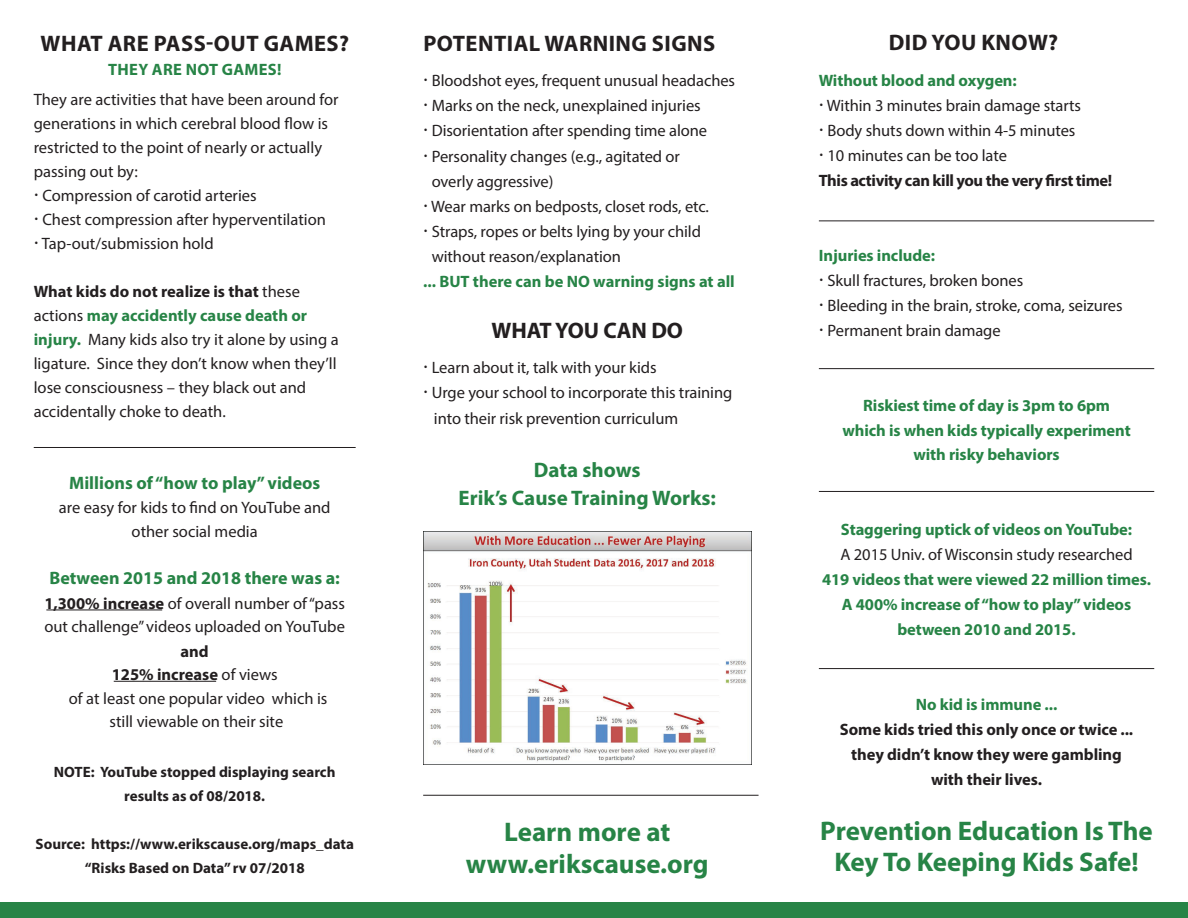
<style>
.page{position:relative;width:1188px;height:918px;background:#fff}
.page>*{position:absolute;margin:0;border:0;box-sizing:border-box;transform-origin:0 0}
.t1{font:700 27px/31.2px "Myriad Pro";color:#278446;text-align:center}
.t2{font:700 22.5px "Myriad Pro";letter-spacing:.02em;color:#231f20}
.t3{font:700 22.5px "Myriad Pro";letter-spacing:-.005em;color:#231f20}
.t4{font:700 21px/28.2px "Myriad Pro";color:#278446;text-align:center}
.t5{font:700 18px "Myriad Pro";color:#278446}
.t6{font:16.5px/25.2px "Myriad Pro";letter-spacing:-.005em;color:#231f20}
.t7{font:700 16.5px/24.9px "Myriad Pro";letter-spacing:-.005em;color:#278446;text-align:center}
.t8{font:700 16.5px/24.9px "Myriad Pro";letter-spacing:-.005em;color:#231f20;text-align:center}
.t9{font:700 16.5px "Myriad Pro";letter-spacing:-.025em;color:#231f20}
.t10{font:700 16.5px "Myriad Pro";letter-spacing:.02em;color:#278446}
.t11{font:700 15px/24px "Myriad Pro";color:#231f20;text-align:center}
.s1{font-weight:700}
.s2{font-weight:700;color:#278446}
</style>
<div class="page">
<hr style="left:114px;top:681px;width:102px;height:1px;background:#231f20">
<hr style="left:46px;top:610px;width:116px;height:1px;background:#231f20">
<img style="left:423px;top:531px;width:328px;height:234px">
<hr style="left:819px;top:368px;width:335px;height:1px;background:#231f20">
<hr style="left:819px;top:491px;width:335px;height:1px;background:#231f20">
<hr style="left:819px;top:668px;width:335px;height:1px;background:#231f20">
<hr style="left:423px;top:795px;width:336px;height:1px;background:#231f20">
<hr style="left:819px;top:220px;width:335px;height:1px;background:#231f20">
<hr style="left:34px;top:447px;width:322px;height:1px;background:#231f20">
<div style="left:0;top:903px;width:1188px;height:15px;background:#278446"></div>
<h2 class="t2" style="left:41px;top:28px;width:310px">WHAT ARE PASS-OUT GAMES?</h2>
<p class="t10" style="left:108px;top:58px;width:175px">THEY ARE NOT GAMES!</p>
<p class="t6" style="left:34px;top:86px;width:306px">They are activities that have been around for</p>
<p class="t6" style="left:34px;top:110px;width:296px">generations in which cerebral blood flow is</p>
<p class="t6" style="left:34px;top:134px;width:290px">restricted to the point of nearly or actually</p>
<p class="t6" style="left:34px;top:158px;width:106px">passing out by:</p>
<p class="t6" style="left:42px;top:182px;width:216px">Compression of carotid arteries</p>
<p class="t6" style="left:42px;top:206px;width:285px">Chest compression after hyperventilation</p>
<p class="t6" style="left:42px;top:230px;width:174px">Tap-out/submission hold</p>
<p class="t6" style="left:34px;top:279px;width:307px;line-height:24px"><span class="s1">What kids do not realize is that</span> these actions <span class="s2">may accidently cause death or injury.</span> Many kids also try it alone by using a ligature. Since they don’t know when they’ll lose consciousness – they black out and accidentally choke to death.</p>
<p class="t5" style="left:69px;top:471px;width:253px">Millions of “how to play” videos</p>
<p class="t6" style="left:59px;top:495px;width:273px;line-height:24px;text-align:center">are easy for kids to find on YouTube and other social media</p>
<p class="t5" style="left:49px;top:566px;width:292px">Between 2015 and 2018 there was a:</p>
<p class="t6" style="left:44px;top:592px;width:302px;line-height:23.1px"><span class="s1">1,300% increase</span> of overall number of “pass out challenge” videos uploaded on YouTube</p>
<p class="t6" style="left:69px;top:639px;width:260px;line-height:23.5px;text-align:center"><span class="s1">and<br>125% increase</span> of views<br>of at least one popular video which is still viewable on their site</p>
<p class="t11" style="left:54px;top:759px;width:283px">NOTE: YouTube stopped displaying search results as of 08/2018.</p>
<p class="t11" style="left:35px;top:831px;width:320px">Source: https://www.erikscause.org/maps_data “Risks Based on Data” rv 07/2018</p>
<h2 class="t2" style="left:423px;top:28px;width:293px">POTENTIAL WARNING SIGNS</h2>
<p class="t6" style="left:431px;top:68px;width:305px">Bloodshot eyes, frequent unusual headaches Marks on the neck, unexplained injuries Disorientation after spending time alone Personality changes (e.g., agitated or<br>overly aggressive)<br>Wear marks on bedposts, closet rods, etc.<br>Straps, ropes or belts lying by your child without reason/explanation</p>
<p class="t7" style="left:423px;top:269px;width:313px">... BUT there can be NO warning signs at all</p>
<h2 class="t3" style="left:492px;top:316px;width:193px">WHAT YOU CAN DO</h2>
<p class="t6" style="left:432px;top:355px;width:302px">Learn about it, talk with your kids<br>Urge your school to incorporate this training into their risk prevention curriculum</p>
<p class="t4" style="left:459px;top:455px;width:259px">Data shows<br>Erik’s Cause Training Works:</p>
<h1 class="t1" style="left:466px;top:816px;width:244px">Learn more at www.erikscause.org</h1>
<h2 class="t2" style="left:889px;top:28px;width:171px">DID YOU KNOW?</h2>
<p class="t7" style="left:819px;top:68px;width:199px">Without blood and oxygen:</p>
<p class="t6" style="left:827px;top:93px;width:256px">Within 3 minutes brain damage starts<br>Body shuts down within 4-5 minutes<br>10 minutes can be too late</p>
<p class="t9" style="left:819px;top:170px;width:295px">This activity can kill you the very first time!</p>
<p class="t7" style="left:819px;top:242px;width:118px">Injuries include:</p>
<p class="t6" style="left:828px;top:268px;width:297px">Skull fractures, broken bones<br>Bleeding in the brain, stroke, coma, seizures<br>Permanent brain damage</p>
<p class="t7" style="left:842px;top:392px;width:290px">Riskiest time of day is 3pm to 6pm which is when kids typically experiment with risky behaviors</p>
<p class="t7" style="left:841px;top:517px;width:293px">Staggering uptick of videos on YouTube:</p>
<p class="t6" style="left:840px;top:542px;width:294px">A 2015 Univ. of Wisconsin study researched</p>
<p class="t7" style="left:822px;top:567px;width:331px">419 videos that were viewed 22 million times.<br>A 400% increase of “how to play” videos between 2010 and 2015.</p>
<p class="t7" style="left:916px;top:691px;width:143px">No kid is immune ...</p>
<p class="t8" style="left:840px;top:716px;width:295px">Some kids tried this only once or twice ... they didn’t know they were gambling with their lives.</p>
<h1 class="t1" style="left:820px;top:815px;width:334px">Prevention Education Is The<br>Key To Keeping Kids Safe!</h1>
</div>
